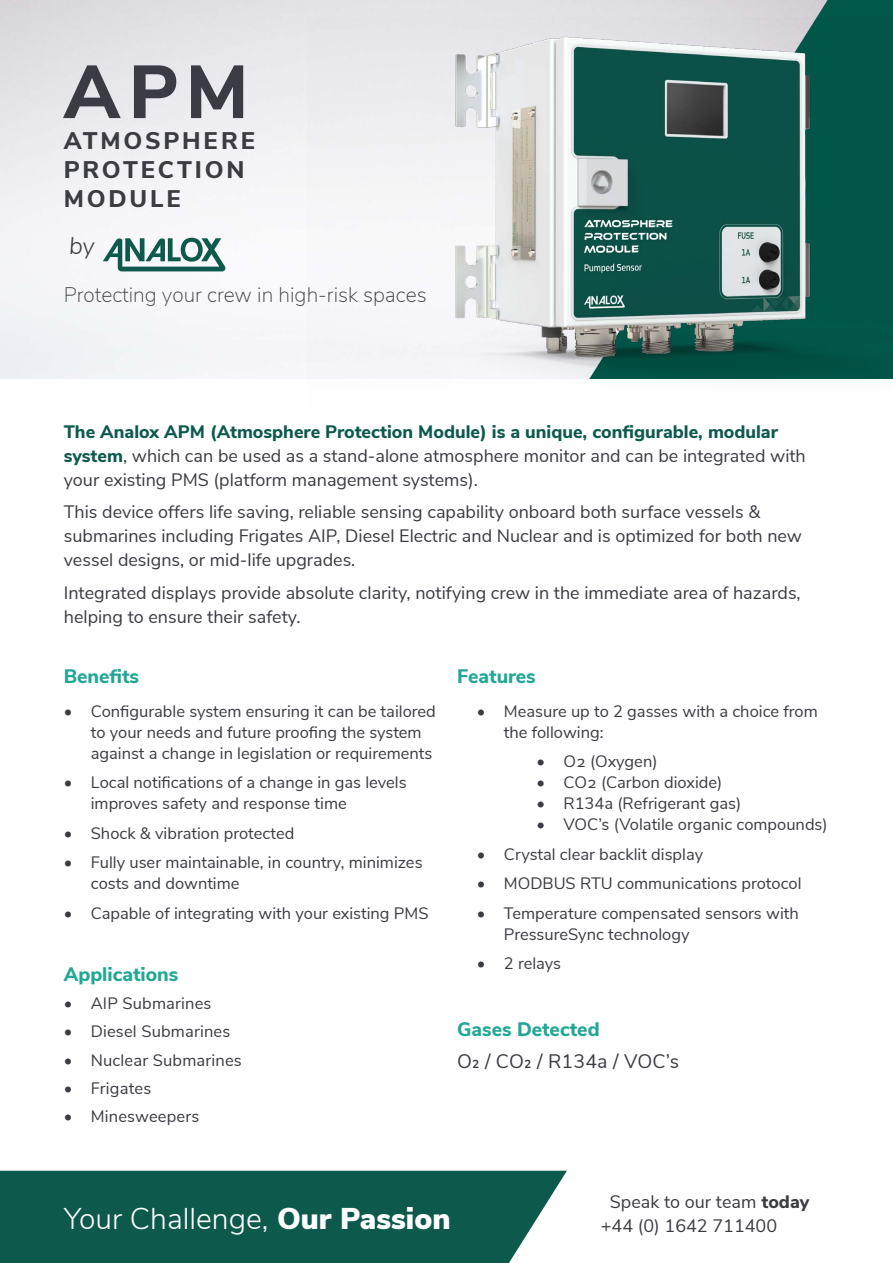
<style>
.page{position:relative;width:893px;height:1263px;background:#fff}
.page>*{position:absolute;margin:0;border:0;box-sizing:border-box;transform-origin:0 0}
.t1{font:800 74.7px "Nunito Sans";color:#3b3c43}
.t2{font:300 30px "Nunito Sans";color:#fff}
.t3{font:800 24px/28.8px "Nunito Sans";letter-spacing:.115em;color:#3b3c43}
.t4{font:italic 300 24px "Nunito Sans";color:#3b3c43}
.t5{font:200 21px "Nunito Sans";color:#3b3c43}
.t6{font:800 19.5px "Nunito Sans";color:#21a795}
.t7{font:19.5px "Nunito Sans";letter-spacing:.01em;color:#3b3c43}
.t8{font:18px/24px "Nunito Sans";color:#3b3c43}
.t9{font:16.5px/21px "Nunito Sans";color:#3b3c43}
.s1{font-weight:800;color:#0d5a4d}
.s2{font-weight:800}
.s3{font-weight:900}
</style>
<div class="page">
<img style="left:0;top:0;width:893px;height:378px">
<div style="left:0;top:1171px;width:567px;height:92px;background:#0d5a4d"></div>
<svg style="left:103px;top:238px;width:122px;height:33px"></svg>
<img style="left:308px;top:17px;width:585px;height:362px">
<h1 class="t1" style="left:64px;top:37px;width:186px">APM</h1>
<h3 class="t3" style="left:64px;top:125px;width:193px">ATMOSPHERE<br>PROTECTION<br>MODULE</h3>
<h3 class="t4" style="left:69px;top:228px;width:27px">by</h3>
<p class="t5" style="left:64px;top:279px;width:364px">Protecting your crew in high-risk spaces</p>
<p class="t8" style="left:64px;top:418px;width:744px"><span class="s1">The Analox APM (Atmosphere Protection Module) is a unique, configurable, modular system</span>, which can be used as a stand-alone atmosphere monitor and can be integrated with your existing PMS (platform management systems).</p>
<p class="t8" style="left:64px;top:499px;width:740px">This device offers life saving, reliable sensing capability onboard both surface vessels &amp; submarines including Frigates AIP, Diesel Electric and Nuclear and is optimized for both new vessel designs, or mid-life upgrades.</p>
<p class="t8" style="left:64px;top:579px;width:738px">Integrated displays provide absolute clarity, notifying crew in the immediate area of hazards, helping to ensure their safety.</p>
<p class="t6" style="left:64px;top:662px;width:77px">Benefits</p>
<p class="t9" style="left:91px;top:700px;width:346px;text-indent:-27px">• Configurable system ensuring it can be tailored to your needs and future proofing the system against a change in legislation or requirements</p>
<p class="t9" style="left:91px;top:771px;width:317px;text-indent:-27px">• Local notifications of a change in gas levels improves safety and response time</p>
<p class="t9" style="left:64px;top:822px;width:232px">• Shock &amp; vibration protected</p>
<p class="t9" style="left:91px;top:851px;width:333px;text-indent:-27px">• Fully user maintainable, in country, minimizes costs and downtime</p>
<p class="t9" style="left:64px;top:902px;width:366px">• Capable of integrating with your existing PMS</p>
<p class="t6" style="left:64px;top:960px;width:116px">Applications</p>
<p class="t9" style="left:64px;top:992px;width:149px">• AIP Submarines</p>
<p class="t9" style="left:64px;top:1020px;width:168px">• Diesel Submarines</p>
<p class="t9" style="left:64px;top:1048px;width:179px">• Nuclear Submarines</p>
<p class="t9" style="left:64px;top:1077px;width:89px">• Frigates</p>
<p class="t9" style="left:64px;top:1105px;width:137px">• Minesweepers</p>
<p class="t6" style="left:457px;top:662px;width:80px">Features</p>
<p class="t9" style="left:504px;top:700px;width:315px;text-indent:-27px">• Measure up to 2 gasses with a choice from the following:</p>
<p class="t9" style="left:536px;top:750px;width:123px">• O2 (Oxygen)</p>
<p class="t9" style="left:536px;top:771px;width:187px">• CO2 (Carbon dioxide)</p>
<p class="t9" style="left:536px;top:792px;width:206px">• R134a (Refrigerant gas)</p>
<p class="t9" style="left:536px;top:813px;width:293px">• VOC’s (Volatile organic compounds)</p>
<p class="t9" style="left:477px;top:843px;width:228px">• Crystal clear backlit display</p>
<p class="t9" style="left:477px;top:872px;width:326px">• MODBUS RTU communications protocol</p>
<p class="t9" style="left:504px;top:902px;width:296px;text-indent:-27px">• Temperature compensated sensors with<br>PressureSync technology</p>
<p class="t9" style="left:477px;top:952px;width:86px">• 2 relays</p>
<p class="t6" style="left:457px;top:1014px;width:144px">Gases Detected</p>
<p class="t7" style="left:457px;top:1046px;width:224px">O2 / CO2 / R134a / VOC’s</p>
<p class="t8" style="left:610px;top:1188px;width:201px">Speak to our team <span class="s2">today</span></p>
<h2 class="t2" style="left:64px;top:1196px;width:388px">Your Challenge, <span class="s3">Our Passion</span></h2>
<p class="t8" style="left:601px;top:1212px;width:178px">+44 (0) 1642 711400</p>
</div>
